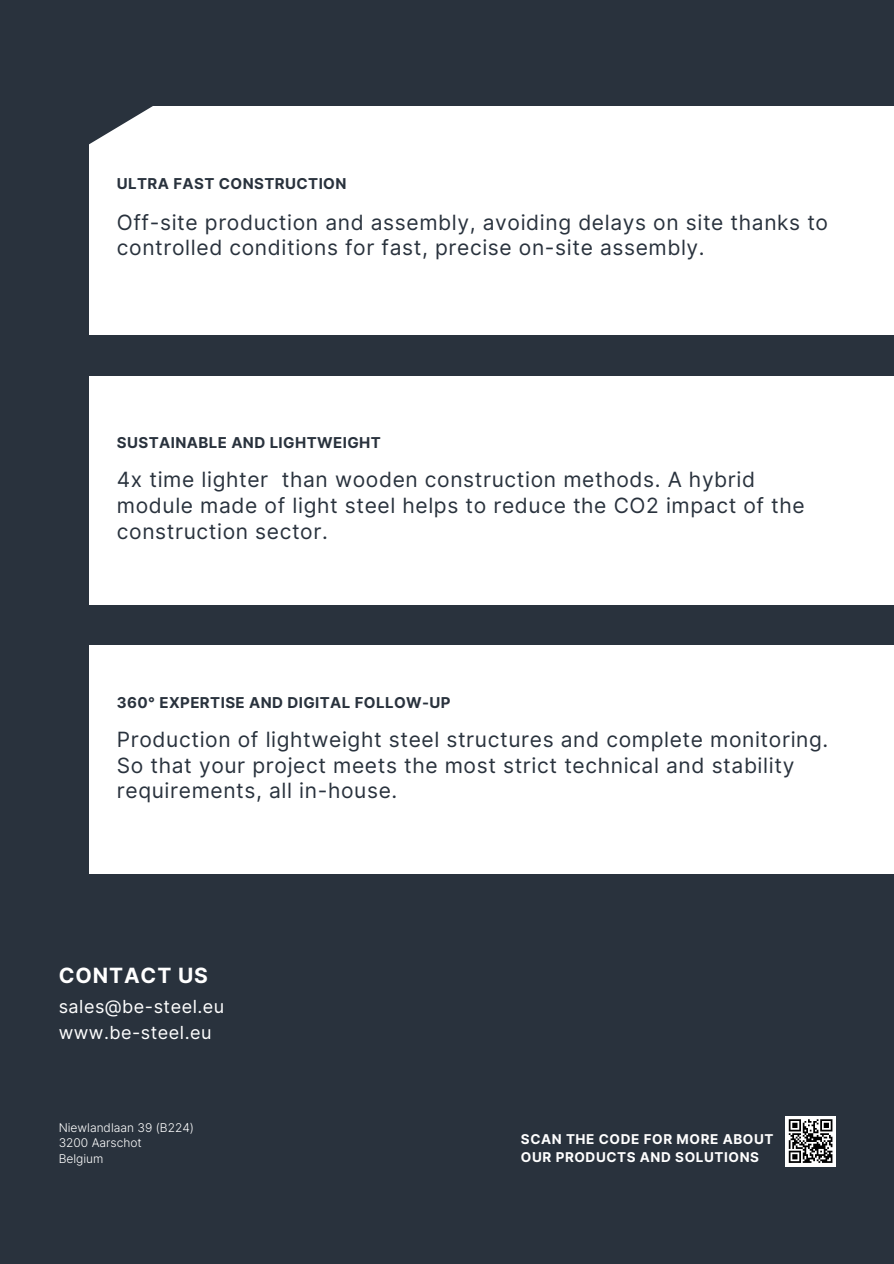
<style>
.page{position:relative;width:894px;height:1264px;background:#fff}
.page>*{position:absolute;margin:0;border:0;box-sizing:border-box;transform-origin:0 0}
.t1{font:21px/25.8px "Inter";letter-spacing:.03em;color:#29323d}
.t2{font:700 21px "Inter";letter-spacing:.045em;color:#fff}
.t3{font:18px/25.8px "Inter";letter-spacing:.03em;color:#fff}
.t4{font:700 15px "Inter";letter-spacing:.03em;color:#29323d}
.t5{font:700 13.5px/18px "Inter";letter-spacing:.045em;color:#fff}
.t6{font:300 12px "Inter";color:#fff}
</style>
<div class="page">
<div style="left:0;top:0;width:893px;height:1263px;background:#29323d"></div>
<div style="left:89px;top:107px;width:804px;height:228px;background:#fff"></div>
<div style="left:89px;top:645px;width:804px;height:228px;background:#fff"></div>
<div style="left:89px;top:376px;width:804px;height:228px;background:#fff"></div>
<svg style="left:89px;top:106px;width:68px;height:39px"></svg>
<div style="left:785px;top:1115px;width:50px;height:51px;background:linear-gradient(to right,#fff,#fff)"></div>
<svg style="left:788px;top:1119px;width:44px;height:43px;background:#777"></svg>
<p class="t4" style="left:117px;top:174px;width:231px">ULTRA FAST CONSTRUCTION</p>
<h4 class="t1" style="left:117px;top:209px;width:712px">Off-site production and assembly, avoiding delays on site thanks to controlled conditions for fast, precise on-site assembly.</h4>
<h1 class="t4" style="left:117px;top:434px;width:265px">SUSTAINABLE AND LIGHTWEIGHT</h1>
<h3 class="t1" style="left:117px;top:467px;width:689px">4x time lighter than wooden construction methods. A hybrid module made of light steel helps to reduce the CO2 impact of the construction sector.</h3>
<h2 class="t4" style="left:117px;top:693px;width:335px">360° EXPERTISE AND DIGITAL FOLLOW-UP</h2>
<h4 class="t1" style="left:117px;top:726px;width:712px">Production of lightweight steel structures and complete monitoring.<br>So that your project meets the most strict technical and stability requirements, all in-house.</h4>
<h4 class="t2" style="left:59px;top:962px;width:151px">CONTACT US</h4>
<h2 class="t3" style="left:59px;top:993px;width:167px">sales@be-steel.eu www.be-steel.eu</h2>
<p class="t6" style="left:59px;top:1120px;width:137px">Niewlandlaan 39 (B224)</p>
<p class="t6" style="left:59px;top:1135px;width:85px">3200 Aarschot</p>
<p class="t6" style="left:59px;top:1150px;width:46px">Belgium</p>
<h2 class="t5" style="left:521px;top:1129px;width:254px">SCAN THE CODE FOR MORE ABOUT<br>OUR PRODUCTS AND SOLUTIONS</h2>
</div>
